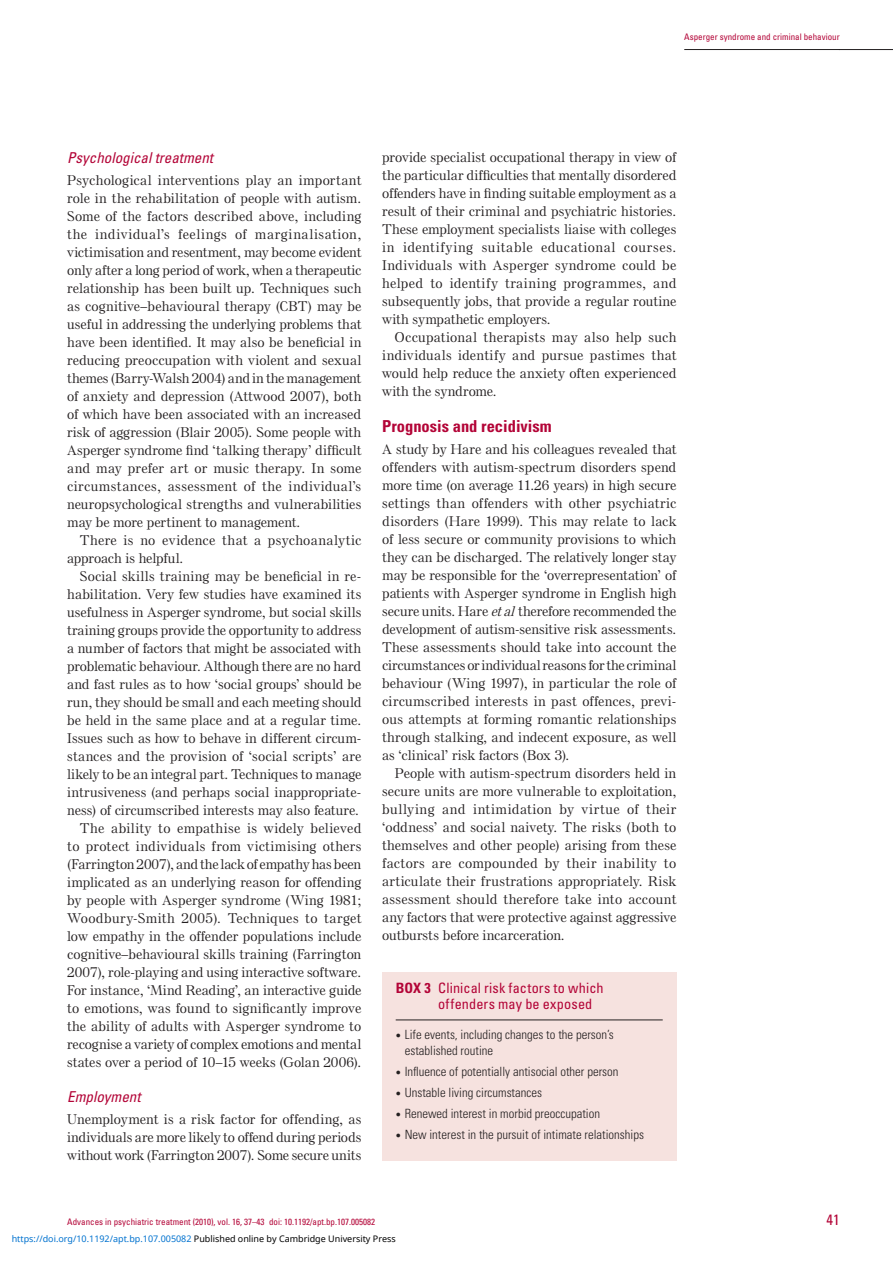
<style>
.page{position:relative;width:893px;height:1263px;background:#fff}
.page>*{position:absolute;margin:0;border:0;box-sizing:border-box;transform-origin:0 0}
.subhead_1{font:700 condensed 16.5px "Univers LT Std";color:#b30437}
.subhead_2{font:italic condensed 15px "Univers LT Std";color:#b30437}
.t1{font:condensed 15px "Univers LT Std";color:#b30437}
.Box_title{font:condensed 14.25px/16.5px "Univers LT Std";letter-spacing:.01em;color:#b30437}
._1st_para{font:500 13.5px/18px "Else NPL Std";letter-spacing:.015em;color:#231f20;text-align:justify}
.Body_text{font:500 13.5px/18px "Else NPL Std";letter-spacing:.02em;color:#231f20;text-align:justify}
.Box_bullet_list{font:300 condensed 12.75px/16.5px "Univers LT Std";color:#231f20}
.t2{font:condensed 9px "Univers LT Std";color:#b30437}
.t3{font:9px "Noto Sans";color:#0172cf}
.s1{font-style:italic}
.s2{font-weight:700}
.s3{font-family:"Newspaper Pi BT";font-weight:400;font-stretch:normal;font-size:7.5px}
.s4{color:#000}
</style>
<div class="page">
<hr style="left:684px;top:49px;width:156px;height:1px;background:#231f20">
<hr style="left:839px;top:49px;width:54px;height:1px;background:#231f20">
<div style="left:382px;top:972px;width:294px;height:188px;background:#f6e2df"></div>
<hr style="left:396px;top:1020px;width:267px;height:1px;background:#231f20">
<p class="t2" style="left:684px;top:31px;width:157px">Asperger syndrome and criminal behaviour</p>
<p class="subhead_2" style="left:67px;top:148px;width:147px">Psychological treatment</p>
<p class="_1st_para" style="left:67px;top:172px;width:296px">Psychological interventions play an important role in the rehabilitation of people with autism.<br>Some of the factors described above, including the individual’s feelings of marginalisation, victimisation and resentment, may become evident only after a long period of work, when a therapeutic relationship has been built up. Techniques such as cognitive–behavioural therapy (CBT) may be useful in addressing the underlying problems that have been identified. It may also be beneficial in reducing preoccupation with violent and sexual themes (Barry-Walsh 2004) and in the management of anxiety and depression (Attwood 2007), both of which have been associated with an increased risk of aggression (Blair 2005). Some people with Asperger syndrome find ‘talking therapy’ difficult and may prefer art or music therapy. In some circumstances, assessment of the individual’s neuropsychological strengths and vulnerabilities may be more pertinent to management.</p>
<p class="Body_text" style="left:67px;top:532px;width:295px;text-indent:13px">There is no evidence that a psychoanalytic approach is helpful.</p>
<p class="Body_text" style="left:67px;top:568px;width:295px;text-indent:13px">Social skills training may be beneficial in re&shy;habilitation. Very few studies have examined its usefulness in Asperger syndrome, but social skills training groups provide the opportunity to address a number of factors that might be associated with problematic behaviour. Although there are no hard and fast rules as to how ‘social groups’ should be run, they should be small and each meeting should be held in the same place and at a regular time.<br>Issues such as how to behave in different circum&shy;stances and the provision of ‘social scripts’ are likely to be an integral part. Techniques to manage intrusiveness (and perhaps social inappropriate&shy;ness) of circumscribed interests may also feature.</p>
<p class="Body_text" style="left:67px;top:820px;width:296px;text-indent:13px">The ability to empathise is widely believed to protect individuals from victimising others (Farrington 2007), and the lack of empathy has been implicated as an underlying reason for offending by people with Asperger syndrome (Wing 1981; Woodbury-Smith 2005). Techniques to target low empathy in the offender populations include cognitive–behavioural skills training (Farrington 2007), role-playing and using interactive software.<br>For instance, ‘Mind Reading’, an interactive guide to emotions, was found to significantly improve the ability of adults with Asperger syndrome to recognise a variety of complex emotions and mental states over a period of 10–15 weeks (Golan 2006).</p>
<p class="subhead_2" style="left:67px;top:1087px;width:75px">Employment</p>
<p class="_1st_para" style="left:67px;top:1110px;width:296px">Unemployment is a risk factor for offending, as individuals are more likely to offend during periods without work (Farrington 2007). Some secure units</p>
<p class="_1st_para" style="left:382px;top:148px;width:295px">provide specialist occupational therapy in view of the particular difficulties that mentally disordered offenders have in finding suitable employment as a result of their criminal and psychiatric histories.<br>These employment specialists liaise with colleges in identifying suitable educational courses.<br>Individuals with Asperger syndrome could be helped to identify training programmes, and subsequently jobs, that provide a regular routine with sympathetic employers.</p>
<p class="Body_text" style="left:382px;top:328px;width:296px;text-indent:13px">Occupational therapists may also help such individuals identify and pursue pastimes that would help reduce the anxiety often experienced with the syndrome.</p>
<p class="subhead_1" style="left:382px;top:416px;width:171px">Prognosis and recidivism</p>
<p class="_1st_para" style="left:382px;top:440px;width:296px">A study by Hare and his colleagues revealed that offenders with autism-spectrum disorders spend more time (on average 11.26 years) in high secure settings than offenders with other psychiatric disorders (Hare 1999). This may relate to lack of less secure or community provisions to which they can be discharged. The relatively longer stay may be responsible for the ‘overrepresentation’ of patients with Asperger syndrome in English high secure units. Hare <span class="s1">etal</span>therefore recommended the development of autism-sensitive risk assessments.<br>These assessments should take into account the circumstances or individual reasons for the criminal behaviour (Wing 1997), in particular the role of circumscribed interests in past offences, previ&shy;ous attempts at forming romantic relationships through stalking, and indecent exposure, as well as ‘clinical’ risk factors (Box 3).</p>
<p class="Body_text" style="left:382px;top:764px;width:296px;text-indent:13px">People with autism-spectrum disorders held in secure units are more vulnerable to exploitation, bullying and intimidation by virtue of their ‘oddness’ and social naivety. The risks (both to themselves and other people) arising from these factors are compounded by their inability to articulate their frustrations appropriately. Risk assessment should therefore take into account any factors that were protective against aggressive outbursts before incarceration.</p>
<p class="Box_title" style="left:438px;top:979px;width:167px;text-indent:-42px"><span class="s2">Box 3</span> Clinical risk factors to which offenders may be exposed</p>
<p class="Box_bullet_list" style="left:405px;top:1026px;width:211px;text-indent:-9px"><span class="s3">•</span> Life events, including changes to the person’s established routine</p>
<p class="Box_bullet_list" style="left:396px;top:1063px;width:224px"><span class="s3">•</span> Influence of potentially antisocial other person</p>
<p class="Box_bullet_list" style="left:396px;top:1084px;width:148px"><span class="s3">•</span> Unstable living circumstances</p>
<p class="Box_bullet_list" style="left:396px;top:1105px;width:206px"><span class="s3">•</span> Renewed interest in morbid preoccupation</p>
<p class="Box_bullet_list" style="left:396px;top:1126px;width:250px"><span class="s3">•</span> New interest in the pursuit of intimate relationships</p>
<p class="t2" style="left:67px;top:1216px;width:309px">Advances in psychiatric treatment (2010), vol. 16, 37–43 doi: 10.1192/apt.bp.107.005082</p>
<p class="t3" style="left:12px;top:1232px;width:386px">https://doi.org/10.1192/apt.bp.107.005082 <span class="s4">Published online by Cambridge University Press</span></p>
<p class="t1" style="left:826px;top:1210px;width:15px">41</p>
</div>
